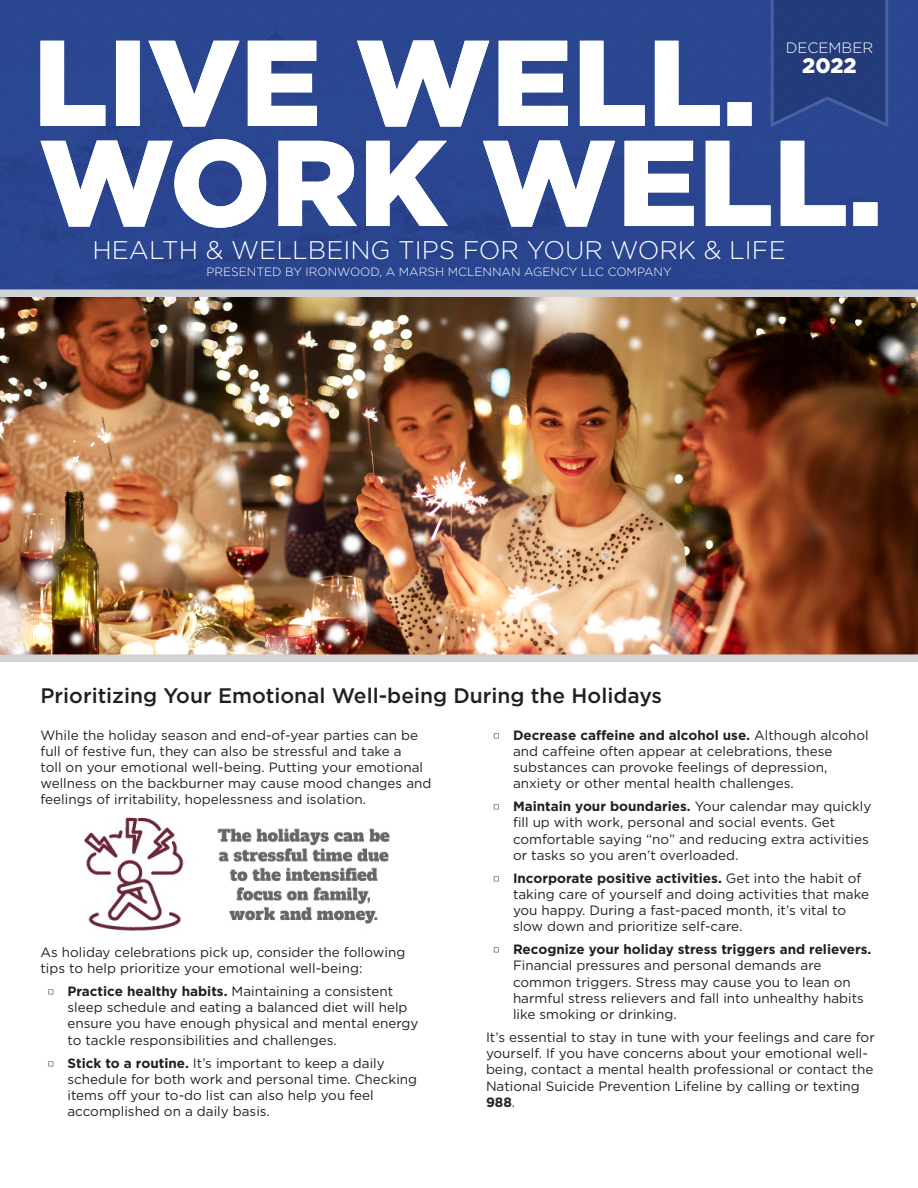
<style>
.page{position:relative;width:918px;height:1188px;background:#fff}
.page>*{position:absolute;margin:0;border:0;box-sizing:border-box;transform-origin:0 0}
.t1{font:300 25.5px "Gotham";color:#fff}
.Square_Bullets{font:500 21px "Gotham";color:#231f20}
.t2{font:900 21px "Gotham";color:#fff}
.t3{font:300 15px "Gotham";color:#fff}
.Square_Bullets-2{font:13.5px/16.2px "Gotham";color:#231f20}
.t4{font:300 12px "Gotham";color:#fff}
.s1{font-family:"Lucida Grande"}
.s2{font-weight:700}
</style>
<div class="page">
<div style="left:0;top:0;width:918px;height:289px;background:#2a4691"></div>
<svg style="left:769px;top:0;width:121px;height:129px;background:#273f81"></svg>
<div style="left:0;top:289px;width:918px;height:8px;background:#d1d2d4"></div>
<svg style="left:40px;top:41px;width:712px;height:86px"></svg>
<svg style="left:40px;top:139px;width:837px;height:89px"></svg>
<img style="left:0;top:297px;width:918px;height:357px">
<img style="left:84px;top:817px;width:306px;height:114px">
<div style="left:0;top:654px;width:918px;height:8px;background:#d1d2d4"></div>
<p class="t3" style="left:786px;top:38px;width:89px">DECEMBER</p>
<p class="t2" style="left:802px;top:51px;width:56px">2022</p>
<p class="t1" style="left:92px;top:233px;width:695px">HEALTH &amp; WELLBEING TIPS FOR YOUR WORK &amp; LIFE</p>
<p class="t4" style="left:206px;top:264px;width:467px">PRESENTED BY IRONWOOD, A MARSH MCLENNAN AGENCY LLC COMPANY</p>
<p class="Square_Bullets" style="left:40px;top:682px;width:623px">Prioritizing Your Emotional Well-being During the Holidays</p>
<p class="Square_Bullets-2" style="left:40px;top:726px;width:392px">While the holiday season and end-of-year parties can be full of festive fun, they can also be stressful and take a<br>toll on your emotional well-being. Putting your emotional wellness on the backburner may cause mood changes and feelings of irritability, hopelessness and isolation.</p>
<p class="Square_Bullets-2" style="left:513px;top:726px;width:357px;text-indent:-20px"><span class="s1">□</span> <span class="s2">Decrease caffeine and alcohol use.</span> Although alcohol and caffeine often appear at celebrations, these substances can provoke feelings of depression, anxiety or other mental health challenges.</p>
<p class="Square_Bullets-2" style="left:513px;top:798px;width:360px;text-indent:-20px"><span class="s1">□</span> <span class="s2">Maintain your boundaries.</span> Your calendar may quickly fill up with work, personal and social events. Get comfortable saying “no” and reducing extra activities or tasks so you aren’t overloaded.</p>
<p class="Square_Bullets-2" style="left:513px;top:870px;width:358px;text-indent:-20px"><span class="s1">□</span> <span class="s2">Incorporate positive activities.</span> Get into the habit of taking care of yourself and doing activities that make you happy. During a fast-paced month, it’s vital to slow down and prioritize self-care.</p>
<p class="Square_Bullets-2" style="left:513px;top:941px;width:360px;text-indent:-20px"><span class="s1">□</span> <span class="s2">Recognize your holiday stress triggers and relievers.<br></span>Financial pressures and personal demands are common triggers. Stress may cause you to lean on harmful stress relievers and fall into unhealthy habits like smoking or drinking.</p>
<p class="Square_Bullets-2" style="left:486px;top:1029px;width:390px">It’s essential to stay in tune with your feelings and care for yourself. If you have concerns about your emotional well&shy;being, contact a mental health professional or contact the National Suicide Prevention Lifeline by calling or texting <span class="s2">988</span>.</p>
<p class="Square_Bullets-2" style="left:40px;top:944px;width:366px">As holiday celebrations pick up, consider the following tips to help prioritize your emotional well-being:</p>
<p class="Square_Bullets-2" style="left:68px;top:983px;width:353px;text-indent:-20px"><span class="s1">□</span> <span class="s2">Practice healthy habits.</span> Maintaining a consistent sleep schedule and eating a balanced diet will help ensure you have enough physical and mental energy to tackle responsibilities and challenges.</p>
<p class="Square_Bullets-2" style="left:68px;top:1054px;width:351px;text-indent:-20px"><span class="s1">□</span> <span class="s2">Stick to a routine.</span> It’s important to keep a daily schedule for both work and personal time. Checking items off your to-do list can also help you feel accomplished on a daily basis.</p>
</div>
